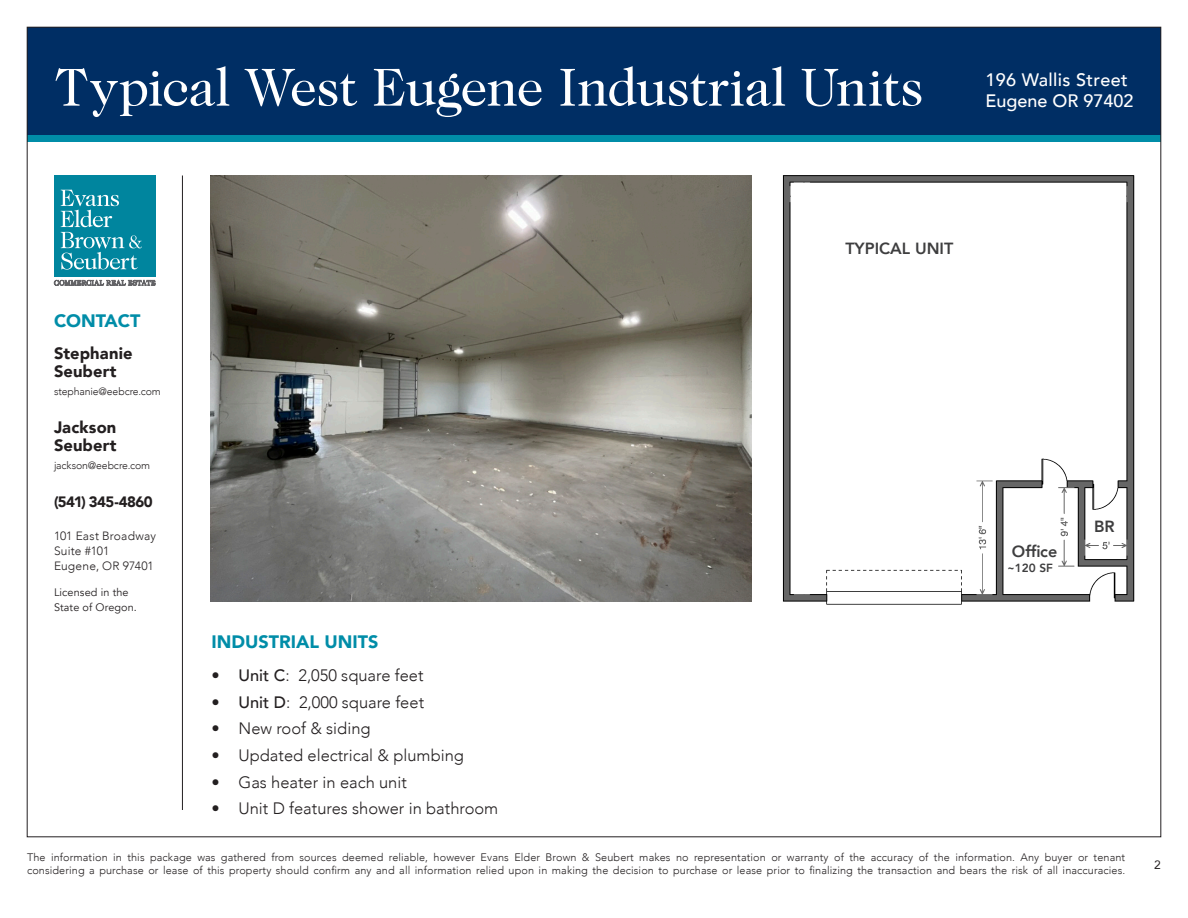
<style>
.page{position:relative;width:1188px;height:918px;background:#fff}
.page>*{position:absolute;margin:0;border:0;box-sizing:border-box;transform-origin:0 0}
.t1{font:54px "Caslon 224 Std";letter-spacing:-.01em;color:#fff}
.Subhead{font:900 18px "Avenir";color:#008da8}
.t2{font:500 18px "Avenir";letter-spacing:.02em;color:#fff}
.t3{font:500 18px "Avenir";color:#fff}
.t4{font:300 16.5px "Avenir";color:#231f20}
.t5{font:900 16.5px/18px "Avenir";letter-spacing:.005em;color:#231f20}
.Page_Header{font:800 16.2px "Avenir";color:#3e3e3f}
.t6{font:900 15px "Avenir";letter-spacing:-.04em;color:#231f20}
.t7{font:300 12px/15px "Avenir";letter-spacing:.015em;color:#231f20}
.t8{font:12px "Avenir";color:#231f20}
.Page_Header-2{font:800 11.85px "Avenir";color:#3e3e3f}
.t9{font:300 10.8px/12.8px "Avenir";letter-spacing:.01em;color:#231f20}
.t10{font:10.8px/15px "Avenir";letter-spacing:.01em;color:#231f20}
.t11{font:300 10.5px "Avenir";letter-spacing:-.01em;color:#231f20}
.s1{font-weight:500}
</style>
<div class="page">
<div style="left:27px;top:27px;width:1134px;height:108px;background:#002e64"></div>
<div style="left:27px;top:135px;width:1134px;height:7px;background:#008da8"></div>
<hr style="left:182px;top:176px;width:1px;height:634px;background:#231f20">
<div style="left:54px;top:176px;width:101px;height:101px;background:#00859e"></div>
<svg style="left:61px;top:190px;width:81px;height:80px"></svg>
<svg style="left:54px;top:280px;width:101px;height:6px"></svg>
<img style="left:782px;top:175px;width:352px;height:430px">
<img style="left:211px;top:176px;width:541px;height:426px">
<div style="left:791px;top:184px;width:335px;height:32px;background:#fff"></div>
<div style="left:795px;top:183px;width:19px;height:411px;background:#fff"></div>
<p class="t1" style="left:54px;top:56px;width:871px">Typical West Eugene Industrial Units</p>
<h2 class="t2" style="left:986px;top:64px;width:144px">196 Wallis Street</h2>
<h2 class="t3" style="left:986px;top:85px;width:150px">Eugene OR 97402</h2>
<h2 class="Subhead" style="left:54px;top:305px;width:88px">CONTACT</h2>
<h3 class="t5" style="left:54px;top:343px;width:80px">Stephanie<br>Seubert</h3>
<p class="t11" style="left:54px;top:385px;width:108px">stephanie@eebcre.com</p>
<h3 class="t5" style="left:54px;top:418px;width:64px">Jackson<br>Seubert</h3>
<p class="t11" style="left:54px;top:459px;width:98px">jackson@eebcre.com</p>
<h3 class="t6" style="left:54px;top:489px;width:100px">(541) 345-4860</h3>
<p class="t7" style="left:54px;top:528px;width:103px">101 East Broadway<br>Suite #101<br>Eugene, OR 97401</p>
<p class="t10" style="left:54px;top:585px;width:84px">Licensed in the<br>State of Oregon.</p>
<p class="Subhead" style="left:212px;top:626px;width:168px">INDUSTRIAL UNITS</p>
<p class="t4" style="left:212px;top:666px;width:214px"><span class="s1">• Unit C</span>: 2,050 square feet</p>
<p class="t4" style="left:212px;top:692px;width:214px"><span class="s1">• Unit D</span>: 2,000 square feet</p>
<p class="t4" style="left:212px;top:719px;width:161px">• New roof &amp; siding</p>
<p class="t4" style="left:212px;top:746px;width:254px">• Updated electrical &amp; plumbing</p>
<p class="t4" style="left:212px;top:772px;width:197px">• Gas heater in each unit</p>
<p class="t4" style="left:212px;top:799px;width:288px">• Unit D features shower in bathroom</p>
<p class="Page_Header" style="left:845px;top:236px;width:110px">TYPICAL UNIT</p>
<p class="Page_Header" style="left:1012px;top:539px;width:47px">Office</p>
<p class="Page_Header-2" style="left:1007px;top:559px;width:47px">~120 SF</p>
<p class="Page_Header" style="left:1094px;top:513px;width:22px">BR</p>
<p class="t9" style="left:27px;top:851px;width:1100px">The information in this package was gathered from sources deemed reliable, however Evans Elder Brown &amp; Seubert makes no representation or warranty of the accuracy of the information. Any buyer or tenant considering a purchase or lease of this property should confirm any and all information relied upon in making the decision to purchase or lease prior to finalizing the transaction and bears the risk of all inaccuracies.</p>
<p class="t8" style="left:1154px;top:855px;width:8px">2</p>
</div>
